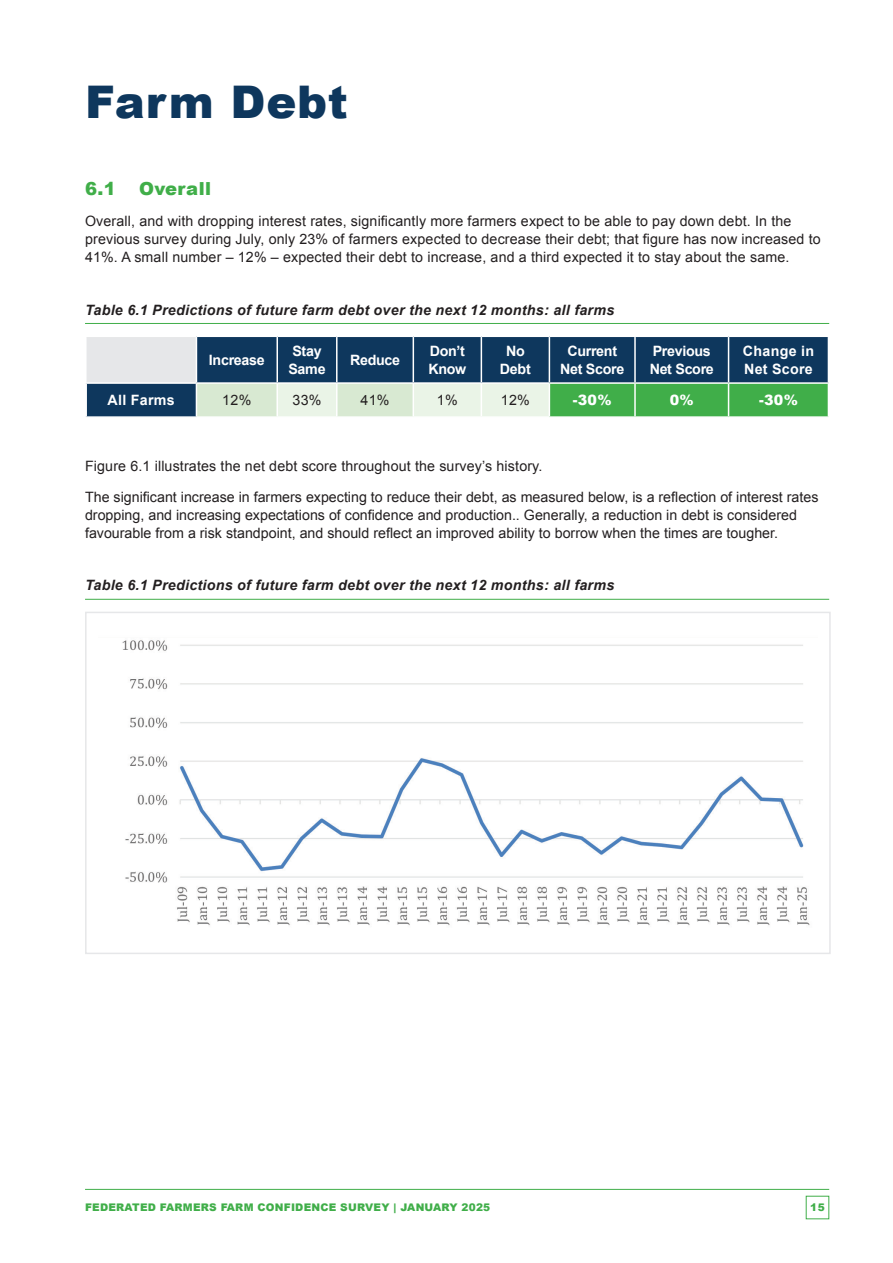
<style>
.page{position:relative;width:893px;height:1263px;background:#fff}
.page>*{position:absolute;margin:0;border:0;box-sizing:border-box;transform-origin:0 0}
.Heading{font:900 45px "Arial";letter-spacing:.02em;color:#0e375d}
.Paragraph_Heading{font:900 18px "Arial";letter-spacing:.02em;color:#40ae49}
.Paragraph_Heading-2{font:14.25px/18px "Arial";color:#231f20}
.Bullet_Points{font:14.25px/18px "Arial";letter-spacing:.01em;color:#231f20}
.Table_Introduction_Underlined{font:italic 700 14.25px "Arial";letter-spacing:.02em;color:#231f20}
.t1{font:700 14.25px/18px "Arial";letter-spacing:-.02em;color:#fff}
.t2{font:700 14.25px/18px "Arial";letter-spacing:.02em;color:#fff}
.t3{font:900 14.25px "Arial";color:#fff}
.t4{font:900 10.5px "Arial";letter-spacing:.02em;color:#40ae49}
</style>
<div class="page">
<div style="left:806px;top:1196px;width:23px;height:23px;border:1px solid #40ae49"></div>
<hr style="left:85px;top:1189px;width:744px;height:1px;background:#40ae49">
<hr style="left:85px;top:323px;width:744px;height:1px;background:#40ae49">
<hr style="left:85px;top:599px;width:744px;height:1px;background:#40ae49">
<svg style="left:87px;top:337px;width:741px;height:79px;background:#2c4f70"></svg>
<svg style="left:197px;top:384px;width:631px;height:32px;background:#9ad29c"></svg>
<hr style="left:196px;top:337px;width:1px;height:45px;background:#fff">
<hr style="left:276px;top:337px;width:2px;height:45px;background:#fff">
<hr style="left:336px;top:337px;width:2px;height:45px;background:#fff">
<hr style="left:413px;top:337px;width:1px;height:45px;background:#fff">
<hr style="left:481px;top:337px;width:1px;height:45px;background:#fff">
<hr style="left:549px;top:337px;width:1px;height:45px;background:#fff">
<hr style="left:634px;top:337px;width:2px;height:45px;background:#fff">
<hr style="left:728px;top:337px;width:1px;height:45px;background:#fff">
<hr style="left:85px;top:382px;width:111px;height:2px;background:#fff">
<hr style="left:196px;top:382px;width:81px;height:2px;background:#fff">
<hr style="left:196px;top:384px;width:1px;height:32px;background:#fff">
<hr style="left:277px;top:382px;width:60px;height:2px;background:#fff">
<hr style="left:276px;top:384px;width:2px;height:32px;background:#fff">
<hr style="left:337px;top:382px;width:76px;height:2px;background:#fff">
<hr style="left:336px;top:384px;width:2px;height:32px;background:#fff">
<hr style="left:413px;top:382px;width:68px;height:2px;background:#fff">
<hr style="left:413px;top:384px;width:1px;height:32px;background:#fff">
<hr style="left:481px;top:382px;width:68px;height:2px;background:#fff">
<hr style="left:481px;top:384px;width:1px;height:32px;background:#fff">
<hr style="left:549px;top:382px;width:86px;height:2px;background:#fff">
<hr style="left:549px;top:384px;width:1px;height:32px;background:#fff">
<hr style="left:635px;top:382px;width:94px;height:2px;background:#fff">
<hr style="left:634px;top:384px;width:2px;height:32px;background:#fff">
<hr style="left:729px;top:382px;width:100px;height:2px;background:#fff">
<hr style="left:728px;top:384px;width:1px;height:32px;background:#fff">
<img style="left:122px;top:640px;width:688px;height:286px">
<div style="left:85px;top:612px;width:746px;height:342px;border:2px solid #e6e7e9"></div>
<p class="Heading" style="left:85px;top:69px;width:264px">Farm Debt</p>
<p class="Paragraph_Heading" style="left:85px;top:175px;width:32px">6.1</p>
<p class="Paragraph_Heading" style="left:139px;top:175px;width:73px">Overall</p>
<p class="Bullet_Points" style="left:85px;top:212px;width:737px">Overall, and with dropping interest rates, significantly more farmers expect to be able to pay down debt. In the previous survey during July, only 23% of farmers expected to decrease their debt; that figure has now increased to<br>41%. A small number – 12% – expected their debt to increase, and a third expected it to stay about the same.</p>
<p class="Table_Introduction_Underlined" style="left:85px;top:300px;width:531px">Table 6.1 Predictions of future farm debt over the next 12 months: all farms</p>
<p class="t1" style="left:209px;top:351px;width:57px">Increase</p>
<p class="t1" style="left:288px;top:342px;width:39px">Stay<br>Same</p>
<p class="t1" style="left:350px;top:351px;width:52px">Reduce</p>
<p class="t1" style="left:428px;top:342px;width:39px">Don’t<br>Know</p>
<p class="t1" style="left:500px;top:342px;width:32px;text-align:center">No<br>Debt</p>
<p class="t1" style="left:560px;top:342px;width:66px;text-align:center">Current<br>Net Score</p>
<p class="t1" style="left:650px;top:342px;width:66px">Previous<br>Net Score</p>
<p class="t2" style="left:743px;top:342px;width:73px">Change in<br>Net Score</p>
<p class="t2" style="left:108px;top:392px;width:69px">All Farms</p>
<p class="Paragraph_Heading-2" style="left:222px;top:391px;width:31px">12%</p>
<p class="Paragraph_Heading-2" style="left:292px;top:391px;width:31px">33%</p>
<p class="Paragraph_Heading-2" style="left:360px;top:391px;width:31px">41%</p>
<p class="Paragraph_Heading-2" style="left:437px;top:391px;width:22px">1%</p>
<p class="Paragraph_Heading-2" style="left:501px;top:391px;width:31px">12%</p>
<p class="t3" style="left:573px;top:390px;width:40px">-30%</p>
<p class="t3" style="left:670px;top:390px;width:26px">0%</p>
<p class="t3" style="left:759px;top:390px;width:40px">-30%</p>
<p class="Paragraph_Heading-2" style="left:85px;top:457px;width:459px">Figure 6.1 illustrates the net debt score throughout the survey’s history.</p>
<p class="Paragraph_Heading-2" style="left:85px;top:488px;width:735px">The significant increase in farmers expecting to reduce their debt, as measured below, is a reflection of interest rates dropping, and increasing expectations of confidence and production.. Generally, a reduction in debt is considered favourable from a risk standpoint, and should reflect an improved ability to borrow when the times are tougher.</p>
<p class="Table_Introduction_Underlined" style="left:85px;top:576px;width:531px">Table 6.1 Predictions of future farm debt over the next 12 months: all farms</p>
<p class="t4" style="left:85px;top:1199px;width:407px">FEDERATED FARMERS FARM CONFIDENCE SURVEY | JANUARY 2025</p>
<p class="t4" style="left:810px;top:1199px;width:16px">15</p>
</div>
